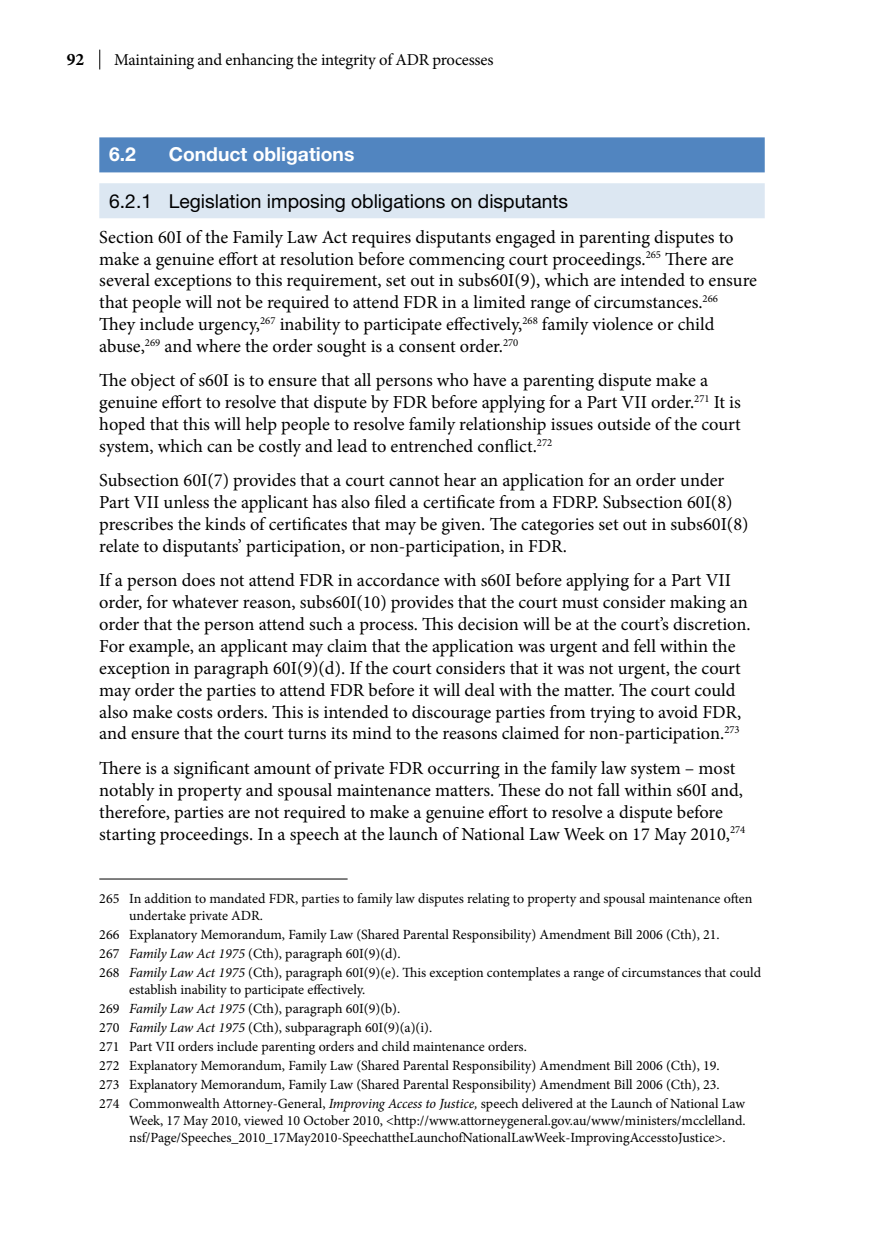
<style>
.page{position:relative;width:874px;height:1241px;background:#fff}
.page>*{position:absolute;margin:0;border:0;box-sizing:border-box;transform-origin:0 0}
.t1{font:19.25px "Helvetica Neue";color:#000}
.t2{font:700 19.25px "Helvetica Neue";color:#fff}
.t3{font:18.38px/21.9px "Minion Pro";color:#000}
.t4{font:700 17.5px "Minion Pro";color:#000}
.t5{font:16.62px "Minion Pro";letter-spacing:-.01em;color:#000}
.t6{font:14px/19.1px "Minion Pro";letter-spacing:-.005em;color:#000}
.s1{font-style:italic}
</style>
<div class="page">
<svg style="left:99px;top:50px;width:1px;height:19px"></svg>
<div style="left:99px;top:137px;width:665px;height:35px;background:#5185c0"></div>
<div style="left:99px;top:183px;width:665px;height:35px;background:#dce7f2"></div>
<hr style="left:99px;top:878px;width:248px;height:1px;background:#000">
<p class="t4" style="left:67px;top:47px;width:19px">92</p>
<p class="t5" style="left:114px;top:49px;width:381px">Maintaining and enhancing the integrity of ADR processes</p>
<p class="t2" style="left:109px;top:143px;width:28px">6.2</p>
<p class="t2" style="left:169px;top:143px;width:187px">Conduct obligations</p>
<p class="t1" style="left:109px;top:190px;width:460px">6.2.1 Legislation imposing obligations on disputants</p>
<p class="t3" style="left:99px;top:226px;width:659px">Section 60I of the Family Law Act requires disputants engaged in parenting disputes to make a genuine effort at resolution before commencing court proceedings.<sup>265</sup> There are several exceptions to this requirement, set out in subs60I(9), which are intended to ensure that people will not be required to attend FDR in a limited range of circumstances.<sup>266<br></sup>They include urgency,<sup>267</sup> inability to participate effectively,<sup>268</sup> family violence or child abuse,<sup>269</sup> and where the order sought is a consent order.<sup>270</sup></p>
<p class="t3" style="left:99px;top:369px;width:642px">The object of s60I is to ensure that all persons who have a parenting dispute make a genuine effort to resolve that dispute by FDR before applying for a Part VII order.<sup>271</sup> It is hoped that this will help people to resolve family relationship issues outside of the court system, which can be costly and lead to entrenched conflict.<sup>272</sup></p>
<p class="t3" style="left:99px;top:469px;width:650px">Subsection 60I(7) provides that a court cannot hear an application for an order under Part VII unless the applicant has also filed a certificate from a FDRP. Subsection 60I(8) prescribes the kinds of certificates that may be given. The categories set out in subs60I(8) relate to disputants’ participation, or non-participation, in FDR.</p>
<p class="t3" style="left:99px;top:569px;width:652px">If a person does not attend FDR in accordance with s60I before applying for a Part VII order, for whatever reason, subs60I(10) provides that the court must consider making an order that the person attend such a process. This decision will be at the court’s discretion.<br>For example, an applicant may claim that the application was urgent and fell within the exception in paragraph 60I(9)(d). If the court considers that it was not urgent, the court may order the parties to attend FDR before it will deal with the matter. The court could also make costs orders. This is intended to discourage parties from trying to avoid FDR, and ensure that the court turns its mind to the reasons claimed for non-participation.<sup>273</sup></p>
<p class="t3" style="left:99px;top:757px;width:647px">There is a significant amount of private FDR occurring in the family law system – most notably in property and spousal maintenance matters. These do not fall within s60I and, therefore, parties are not required to make a genuine effort to resolve a dispute before starting proceedings. In a speech at the launch of National Law Week on 17 May 2010,<sup>274</sup></p>
<p class="t6" style="left:129px;top:890px;width:624px;line-height:16.6px;text-indent:-30px">265 In addition to mandated FDR, parties to family law disputes relating to property and spousal maintenance often undertake private ADR.</p>
<p class="t6" style="left:99px;top:924px;width:663px">266 Explanatory Memorandum, Family Law (Shared Parental Responsibility) Amendment Bill 2006 (Cth), 21.<br>267 <span class="s1">Family Law Act 1975</span> (Cth), paragraph 60I(9)(d).<br>268 <span class="s1">Family Law Act 1975</span> (Cth), paragraph 60I(9)(e). This exception contemplates a range of circumstances that could</p>
<p class="t6" style="left:99px;top:979px;width:647px;text-indent:30px">establish inability to participate effectively.<br>269 <span class="s1">Family Law Act 1975</span> (Cth), paragraph 60I(9)(b).<br>270 <span class="s1">Family Law Act 1975</span> (Cth), subparagraph 60I(9)(a)(i).<br>271 Part VII orders include parenting orders and child maintenance orders.<br>272 Explanatory Memorandum, Family Law (Shared Parental Responsibility) Amendment Bill 2006 (Cth), 19.<br>273 Explanatory Memorandum, Family Law (Shared Parental Responsibility) Amendment Bill 2006 (Cth), 23.<br>274 Commonwealth Attorney-General, <span class="s1">Improving Access to Justice,</span> speech delivered at the Launch of National Law</p>
<p class="t6" style="left:129px;top:1112px;width:617px;line-height:16.6px">Week, 17 May 2010, viewed 10 October 2010, &lt;http://www.attorneygeneral.gov.au/www/ministers/mcclelland. nsf/Page/Speeches_2010_17May2010-SpeechattheLaunchofNationalLawWeek-ImprovingAccesstoJustice&gt;.</p>
</div>
